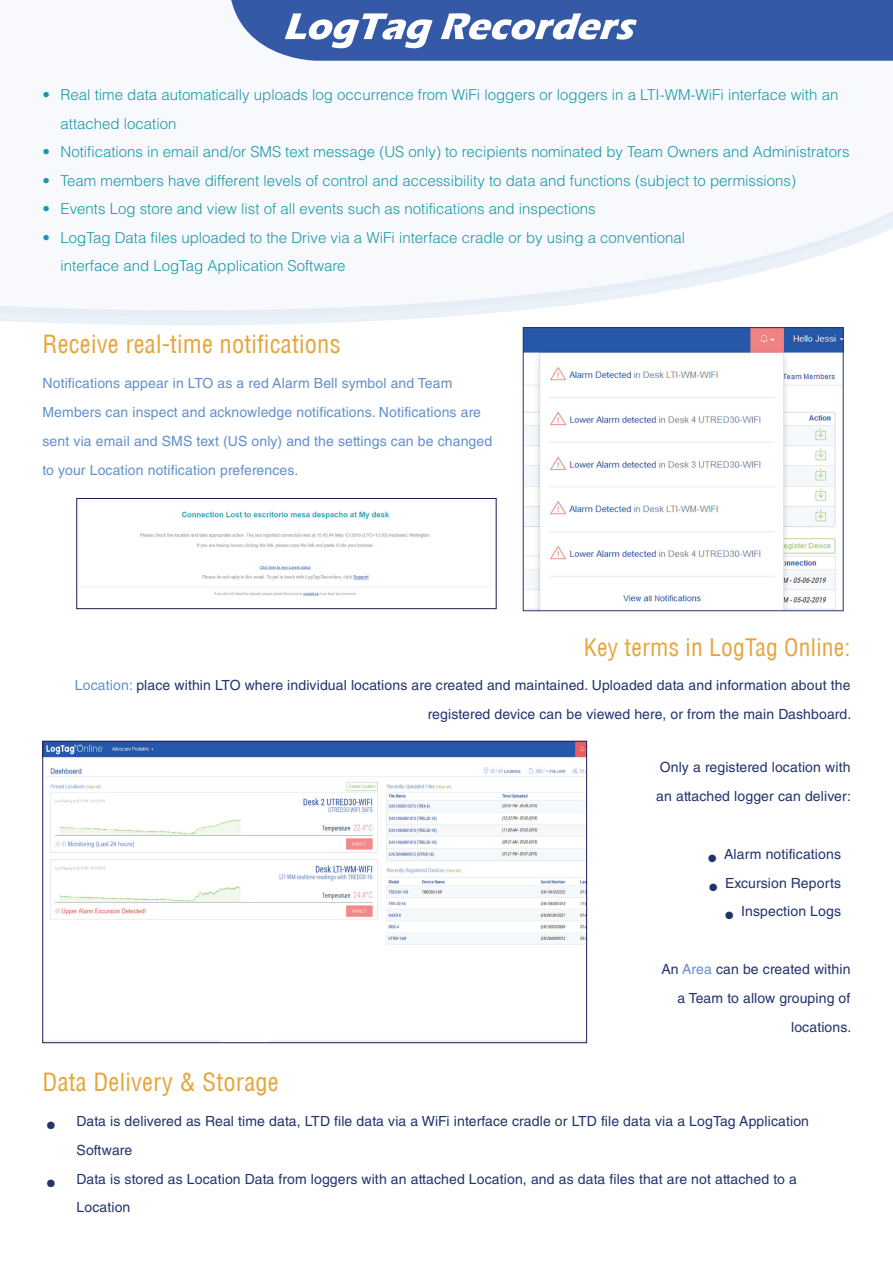
<style>
.page{position:relative;width:893px;height:1263px;background:#fff}
.page>*{position:absolute;margin:0;border:0;box-sizing:border-box;transform-origin:0 0}
.t1{font:condensed 24.45px "Helvetica LT";letter-spacing:.01em;color:#e6a53b}
.t2{font:condensed 23.55px "Helvetica LT";letter-spacing:.01em;color:#e6a53b}
.t3{font:300 15px/28.5px "Helvetica LT Std";color:#1898a9}
.t4{font:13.95px/28.8px "Helvetica LT Std";letter-spacing:.01em;color:#22336d}
.t5{font:13.95px/28.8px "Helvetica LT Std";letter-spacing:.01em;color:#6290cb}
.s1{color:#6290cb}
.s2{font-size:24px}
</style>
<div class="page">
<svg style="left:0;top:211px;width:893px;height:146px"></svg>
<svg style="left:231px;top:0;width:662px;height:61px"></svg>
<img style="left:79px;top:502px;width:413px;height:94px">
<div style="left:77px;top:498px;width:419px;height:111px;border:1px solid #1e1d4e"></div>
<img style="left:45px;top:743px;width:540px;height:298px">
<div style="left:43px;top:741px;width:544px;height:302px;border:1px solid #1e1d4e"></div>
<img style="left:525px;top:329px;width:316px;height:280px">
<div style="left:523px;top:327px;width:320px;height:284px;border:1px solid #22346d"></div>
<p class="t3" style="left:61px;top:80px;width:779px;text-indent:-18px">• Real time data automatically uploads log occurrence from WiFi loggers or loggers in a LTI-WM-WiFi interface with an attached location</p>
<p class="t3" style="left:43px;top:137px;width:808px">• Notifications in email and/or SMS text message (US only) to recipients nominated by Team Owners and Administrators</p>
<p class="t3" style="left:43px;top:166px;width:755px">• Team members have different levels of control and accessibility to data and functions (subject to permissions)</p>
<p class="t3" style="left:43px;top:194px;width:554px">• Events Log store and view list of all events such as notifications and inspections</p>
<p class="t3" style="left:61px;top:223px;width:626px;text-indent:-18px">• LogTag Data files uploaded to the Drive via a WiFi interface cradle or by using a conventional interface and LogTag Application Software</p>
<h1 class="t1" style="left:43px;top:329px;width:300px">Receive real-time notifications</h1>
<p class="t5" style="left:43px;top:369px;width:451px">Notifications appear in LTO as a red Alarm Bell symbol and Team Members can inspect and acknowledge notifications. Notifications are sent via email and SMS text (US only) and the settings can be changed to your Location notification preferences.</p>
<h2 class="t2" style="left:584px;top:632px;width:268px">Key terms in LogTag Online:</h2>
<p class="t4" style="left:75px;top:671px;width:778px;text-align:right"><span class="s1">Location:</span> place within LTO where individual locations are created and maintained. Uploaded data and information about the registered device can be viewed here, or from the main Dashboard.</p>
<p class="t4" style="left:656px;top:753px;width:196px">Only a registered location with an attached logger can deliver:</p>
<p class="t4" style="left:708px;top:839px;width:134px"><span class="s2">•</span> Alarm notifications</p>
<p class="t4" style="left:709px;top:868px;width:133px"><span class="s2">•</span> Excursion Reports</p>
<p class="t4" style="left:725px;top:897px;width:117px"><span class="s2">•</span> Inspection Logs</p>
<p class="t4" style="left:661px;top:954px;width:191px;text-align:right">An <span class="s1">Area</span> can be created within a Team to allow grouping of locations.</p>
<h1 class="t1" style="left:43px;top:1067px;width:238px">Data Delivery &amp; Storage</h1>
<p class="t4" style="left:77px;top:1107px;width:734px;text-indent:-30px"><span class="s2">•</span> Data is delivered as Real time data, LTD file data via a WiFi interface cradle or LTD file data via a LogTag Application<br>Software</p>
<p class="t4" style="left:77px;top:1164px;width:722px;text-indent:-30px"><span class="s2">•</span> Data is stored as Location Data from loggers with an attached Location, and as data files that are not attached to a<br>Location</p>
</div>
